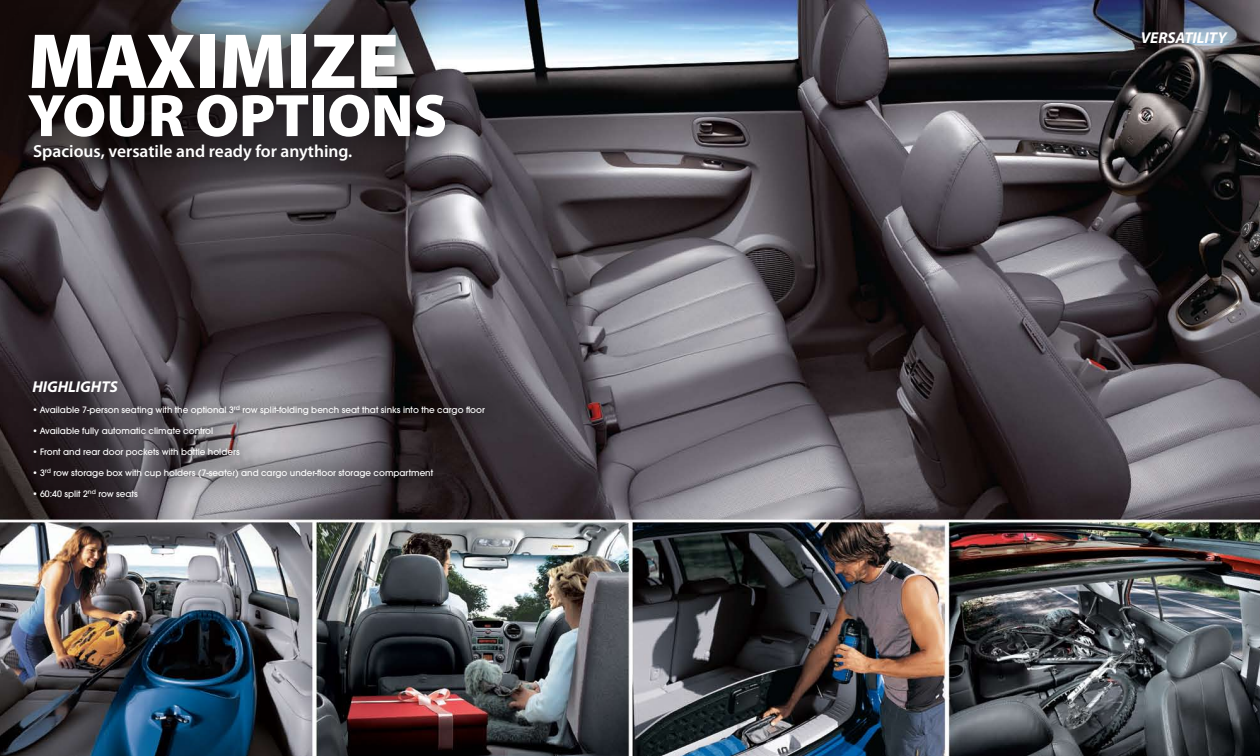
<style>
.page{position:relative;width:1260px;height:756px;background:#fff}
.page>*{position:absolute;margin:0;border:0;box-sizing:border-box;transform-origin:0 0}
.t1{font:900 78.75px "Myriad Pro";letter-spacing:-.005em;color:#fff}
.t2{font:900 60.38px "Myriad Pro";letter-spacing:-.005em;color:#fff}
.t3{font:600 17.5px "Myriad Pro";color:#fff}
.t4{font:italic 700 15.75px "Myriad Pro";color:#fff}
.t5{font:500 8.75px "Avant Garde";color:#fff}
</style>
<div class="page">
<img style="left:0;top:0;width:1260px;height:756px">
<div style="left:0;top:2px;width:796px;height:278px;background:#000;opacity:.45"></div>
<div style="left:7px;top:355px;width:589px;height:186px;background:#000;opacity:.4"></div>
<h1 class="t1" style="left:28px;top:9px;width:373px">MAXIMIZE</h1>
<h2 class="t2" style="left:28px;top:75px;width:421px">YOUR OPTIONS</h2>
<h3 class="t3" style="left:33px;top:140px;width:321px">Spacious, versatile and ready for anything.</h3>
<h3 class="t4" style="left:32px;top:376px;width:87px">HIGHLIGHTS</h3>
<p class="t5" style="left:32px;top:404px;width:454px">• Available 7-person seating with the optional 3<sup>rd</sup> row split-folding bench seat that sinks into the cargo floor</p>
<p class="t5" style="left:32px;top:425px;width:182px">• Available fully automatic climate control</p>
<p class="t5" style="left:32px;top:446px;width:209px">• Front and rear door pockets with bottle holders</p>
<p class="t5" style="left:32px;top:467px;width:402px">• 3<sup>rd</sup> row storage box with cup holders (7-seater) and cargo under-floor storage compartment</p>
<p class="t5" style="left:32px;top:488px;width:107px">• 60:40 split 2<sup>nd</sup> row seats</p>
<h3 class="t4" style="left:1141px;top:27px;width:88px">VERSATILITY</h3>
</div>
